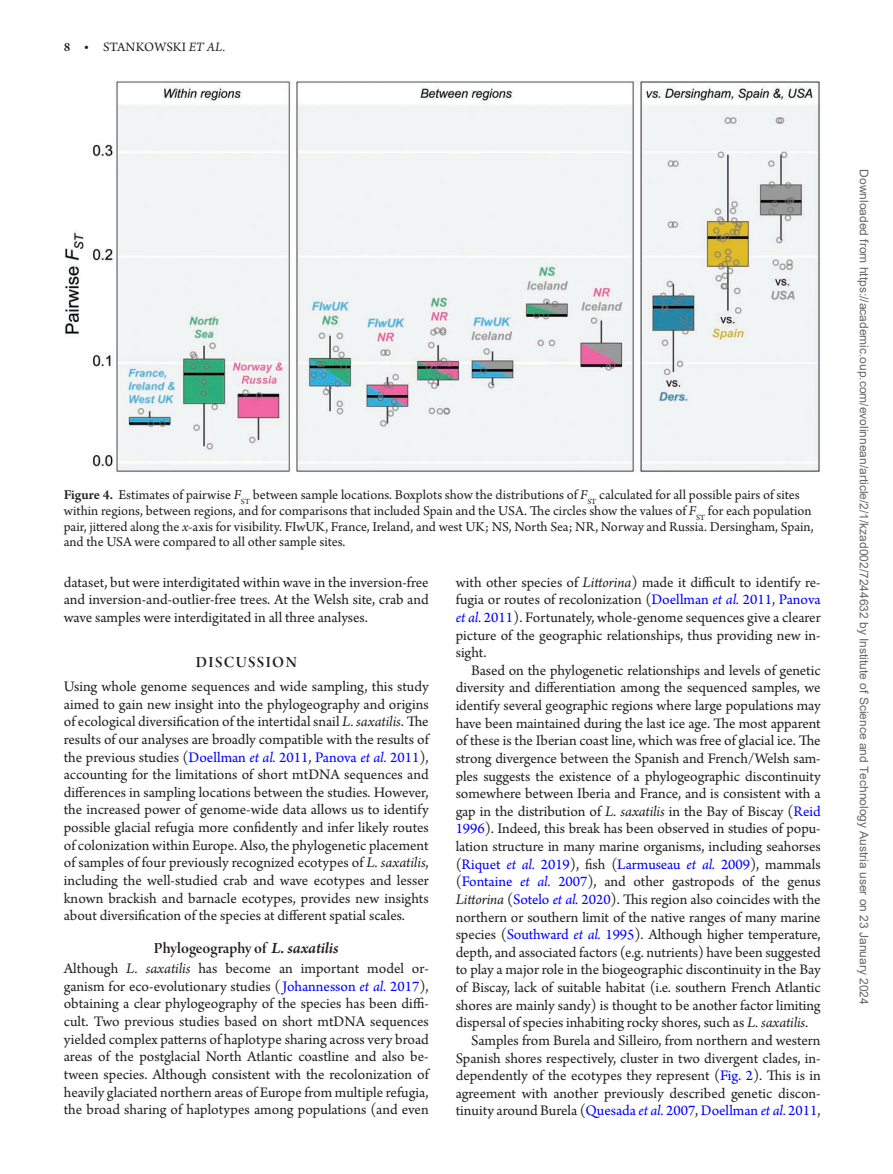
<style>
.page{position:relative;width:893px;height:1174px;background:#fff}
.page>*{position:absolute;margin:0;border:0;box-sizing:border-box;transform-origin:0 0}
.t1{font:16.5px "Arno Pro Smbd Display";letter-spacing:.005em;color:#231f20}
.t2{font:16.5px "Arno Pro Smbd Display";letter-spacing:.085em;color:#231f20}
.t3{font:15.3px/17.5px "Arno Pro";letter-spacing:-.005em;color:#231f20;text-align:justify}
.t4{font:15.3px "Arno Pro";letter-spacing:-.005em;color:#00f}
.t5{font:14.25px/15.8px "Arno Pro";color:#231f20}
.t6{font:13.5px "Arno Pro";letter-spacing:.01em;color:#231f20}
.t7{font:12px "Arial";color:#666}
.s1{font-weight:600}
.s2{font-style:italic}
.s3{color:#00f}
.s4{font-style:italic;color:#00f}
.s5{font-family:"Arno Pro";font-weight:600;font-style:italic}
.s6{color:#231f20}
</style>
<div class="page">
<img style="left:64px;top:81px;width:756px;height:392px">
<p class="t6" style="left:64px;top:39px;width:163px"><span class="s1">8 •</span> STANKOWSKI <span class="s2">ET AL.</span></p>
<p class="t5" style="left:64px;top:487px;width:751px"><span class="s1">Figure 4.</span> Estimates of pairwise <span class="s2">F</span><sub>ST</sub> between sample locations. Boxplots show the distributions of <span class="s2">F</span><sub>ST</sub> calculated for all possible pairs of sites within regions, between regions, and for comparisons that included Spain and the USA. The circles show the values of <span class="s2">F</span><sub>ST</sub> for each population pair, jittered along the <span class="s2">x</span>-axis for visibility. FIwUK, France, Ireland, and west UK; NS, North Sea; NR, Norway and Russia. Dersingham, Spain, and the USA were compared to all other sample sites.</p>
<p class="t3" style="left:64px;top:574px;width:366px">dataset, but were interdigitated within wave in the inversion-free and inversion-and-outlier-free trees. At the Welsh site, crab and wave samples were interdigitated in all three analyses.</p>
<p class="t2" style="left:196px;top:653px;width:102px">DISCUSSION</p>
<p class="t3" style="left:64px;top:678px;width:366px">Using whole genome sequences and wide sampling, this study aimed to gain new insight into the phylogeography and origins of ecological diversification of the intertidal snail <span class="s2">L. saxatilis</span>. The results of our analyses are broadly compatible with the results of the previous studies (<span class="s3">Doellman</span> <span class="s4">et al.</span> <span class="s3">2011</span>, <span class="s3">Panova</span> <span class="s4">et al.</span> <span class="s3">2011</span>), accounting for the limitations of short mtDNA sequences and differences in sampling locations between the studies. However, the increased power of genome-wide data allows us to identify possible glacial refugia more confidently and infer likely routes of colonization within Europe. Also, the phylogenetic placement of samples of four previously recognized ecotypes of <span class="s2">L. saxatilis</span>, including the well-studied crab and wave ecotypes and lesser known brackish and barnacle ecotypes, provides new insights about diversification of the species at different spatial scales.</p>
<p class="t1" style="left:154px;top:938px;width:186px">Phylogeography of <span class="s5">L. saxatilis</span></p>
<p class="t3" style="left:64px;top:960px;width:366px">Although <span class="s2">L. saxatilis</span> has become an important model or&shy;ganism for eco-evolutionary studies ( <span class="s3">Johannesson</span> <span class="s4">et al.</span> <span class="s3">2017</span>), obtaining a clear phylogeography of the species has been diffi&shy;cult. Two previous studies based on short mtDNA sequences yielded complex patterns of haplotype sharing across very broad areas of the postglacial North Atlantic coastline and also be&shy;tween species. Although consistent with the recolonization of heavily glaciated northern areas of Europe from multiple refugia, the broad sharing of haplotypes among populations (and even</p>
<p class="t3" style="left:456px;top:574px;width:366px">with other species of <span class="s2">Littorina</span>) made it difficult to identify re&shy;fugia or routes of recolonization (<span class="s3">Doellman</span> <span class="s4">et al.</span> <span class="s3">2011</span>, <span class="s3">Panova </span><span class="s4">et al.</span> <span class="s3">2011</span>). Fortunately, whole-genome sequences give a clearer picture of the geographic relationships, thus providing new in&shy;sight.</p>
<p class="t3" style="left:471px;top:662px;width:351px">Based on the phylogenetic relationships and levels of genetic</p>
<p class="t3" style="left:456px;top:680px;width:366px">diversity and differentiation among the sequenced samples, we</p>
<p class="t3" style="left:456px;top:697px;width:366px">identify several geographic regions where large populations may</p>
<p class="t3" style="left:456px;top:715px;width:366px">have been maintained during the last ice age. The most apparent</p>
<p class="t3" style="left:456px;top:732px;width:366px">of these is the Iberian coast line, which was free of glacial ice. The</p>
<p class="t3" style="left:456px;top:750px;width:366px">strong divergence between the Spanish and French/Welsh sam-</p>
<p class="t3" style="left:456px;top:768px;width:366px">ples suggests the existence of a phylogeographic discontinuity</p>
<p class="t3" style="left:456px;top:785px;width:366px">somewhere between Iberia and France, and is consistent with a</p>
<p class="t3" style="left:456px;top:803px;width:366px">gap in the distribution of <span class="s2">L. saxatilis</span> in the Bay of Biscay (<span class="s3">Reid</span></p>
<p class="t3" style="left:456px;top:821px;width:366px"><span class="s3">1996</span>). Indeed, this break has been observed in studies of popu-</p>
<p class="t3" style="left:456px;top:838px;width:366px">lation structure in many marine organisms, including seahorses</p>
<p class="t4" style="left:456px;top:855px;width:366px"><span class="s6">(</span>Riquet <span class="s2">et al.</span> 2019<span class="s6">), fish (</span>Larmuseau <span class="s2">et al.</span> 2009<span class="s6">), mammals</span></p>
<p class="t3" style="left:456px;top:873px;width:366px">(<span class="s3">Fontaine</span> <span class="s4">et al.</span> <span class="s3">2007</span>), and other gastropods of the genus</p>
<p class="t3" style="left:456px;top:891px;width:366px"><span class="s2">Littorina</span> (<span class="s3">Sotelo</span> <span class="s4">et al.</span> <span class="s3">2020</span>). This region also coincides with the</p>
<p class="t3" style="left:456px;top:909px;width:366px">northern or southern limit of the native ranges of many marine</p>
<p class="t3" style="left:456px;top:926px;width:366px">species (<span class="s3">Southward</span> <span class="s4">et al.</span> <span class="s3">1995</span>). Although higher temperature,</p>
<p class="t3" style="left:456px;top:944px;width:366px">depth, and associated factors (e.g. nutrients) have been suggested</p>
<p class="t3" style="left:456px;top:962px;width:366px">to play a major role in the biogeographic discontinuity in the Bay</p>
<p class="t3" style="left:456px;top:979px;width:366px">of Biscay, lack of suitable habitat (i.e. southern French Atlantic</p>
<p class="t3" style="left:456px;top:997px;width:366px">shores are mainly sandy) is thought to be another factor limiting</p>
<p class="t3" style="left:456px;top:1014px;width:354px">dispersal of species inhabiting rocky shores, such as <span class="s2">L. saxatilis</span>.</p>
<p class="t3" style="left:471px;top:1032px;width:351px">Samples from Burela and Silleiro, from northern and western</p>
<p class="t3" style="left:456px;top:1050px;width:366px">Spanish shores respectively, cluster in two divergent clades, in-</p>
<p class="t3" style="left:456px;top:1067px;width:366px">dependently of the ecotypes they represent (<span class="s3">Fig. 2</span>). This is in</p>
<p class="t3" style="left:456px;top:1085px;width:366px">agreement with another previously described genetic discon-</p>
<p class="t4" style="left:456px;top:1102px;width:366px"><span class="s6">tinuity around Burela (</span>Quesada <span class="s2">et al.</span> 2007<span class="s6">,</span> Doellman <span class="s2">et al.</span> 2011<span class="s6">,</span></p>
<p class="t7" style="left:868px;top:169px;width:837px;rotate:90deg">Downloaded from https://academic.oup.com/evolinnean/article/2/1/kzad002/7244632 by Institute of Science and Technology Austria user on 23 January 2024</p>
</div>
